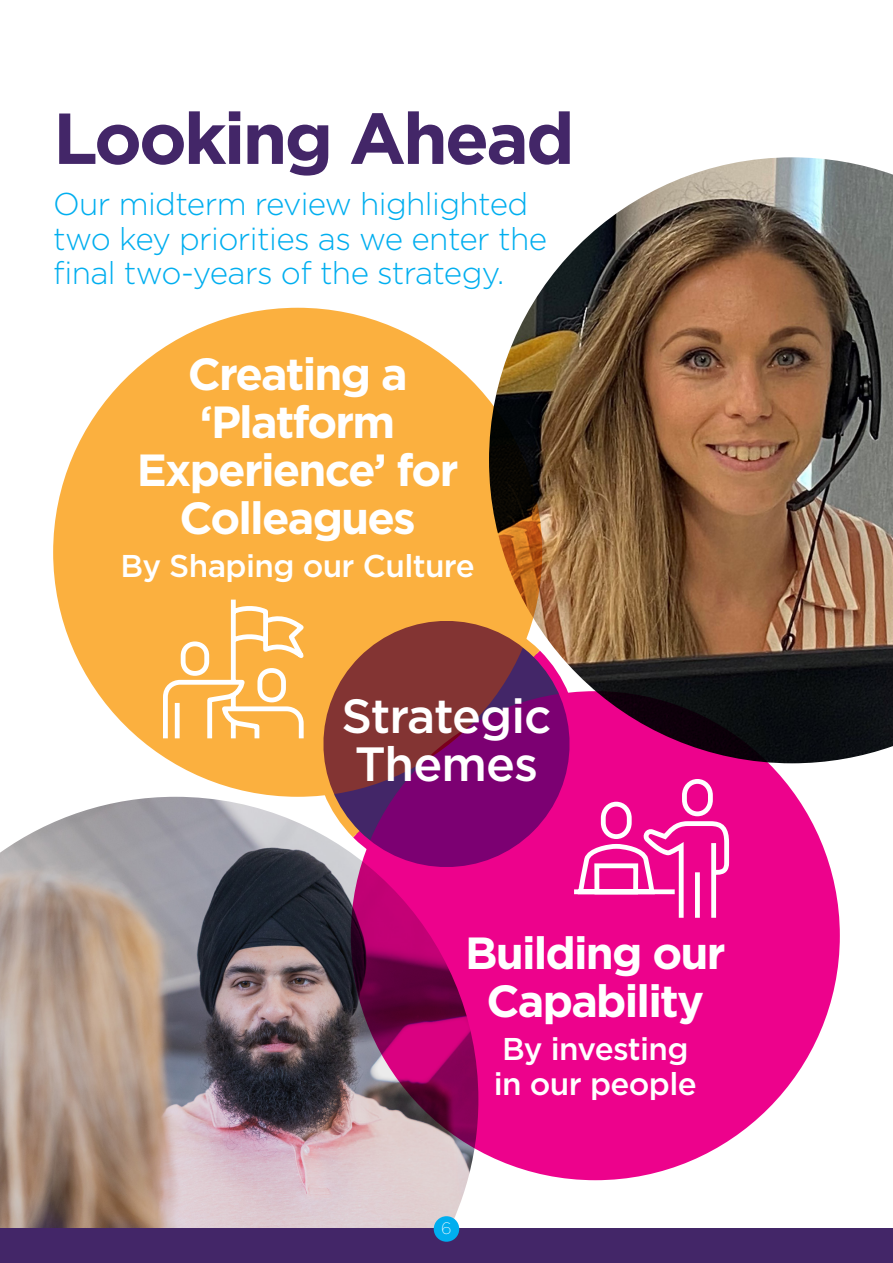
<style>
.page{position:relative;width:893px;height:1263px;background:#fff}
.page>*{position:absolute;margin:0;border:0;box-sizing:border-box;transform-origin:0 0}
.t1{font:700 72px "Gotham";letter-spacing:-.04em;color:#432668}
.t2{font:500 48px/48px "Gotham";letter-spacing:-.02em;color:#fff}
.t3{font:700 45px/48px "Gotham";letter-spacing:-.04em;color:#fff;text-align:center}
.t4{font:300 31.5px/34.5px "Gotham";letter-spacing:-.02em;color:#00aeef}
.t5{font:500 31.5px/34.5px "Gotham";letter-spacing:-.02em;color:#fff}
.t6{font:200 16.5px "Gotham";color:#fff}
</style>
<div class="page">
<img style="left:489px;top:157px;width:404px;height:606px">
<div style="left:53px;top:308px;width:489px;height:489px;background:#fbb03f;border-radius:50%"></div>
<img style="left:0;top:797px;width:478px;height:432px">
<svg style="left:351px;top:691px;width:489px;height:489px;background:#d7017f"></svg>
<div style="left:0;top:1229px;width:893px;height:34px;background:#432668"></div>
<div style="left:434px;top:1216px;width:25px;height:26px;background:#00aeef;border-radius:50%"></div>
<svg style="left:344px;top:641px;width:255px;height:243px;background:#c81d87"></svg>
<svg style="left:294px;top:604px;width:255px;height:243px"></svg>
<svg style="left:569px;top:776px;width:162px;height:146px"></svg>
<svg style="left:163px;top:599px;width:152px;height:144px"></svg>
<p class="t1" style="left:53px;top:91px;width:523px">Looking Ahead</p>
<p class="t4" style="left:53px;top:186px;width:495px">Our midterm review highlighted two key priorities as we enter the final two-years of the strategy.</p>
<p class="t3" style="left:137px;top:350px;width:323px">Creating a ‘Platform<br>Experience’ for<br>Colleagues</p>
<p class="t5" style="left:121px;top:549px;width:356px">By Shaping our Culture</p>
<p class="t2" style="left:341px;top:691px;width:212px">Strategic<br>Themes</p>
<p class="t3" style="left:465px;top:929px;width:262px">Building our<br>Capability</p>
<p class="t5" style="left:494px;top:1032px;width:205px">By investing in our people</p>
<p class="t6" style="left:441px;top:1218px;width:12px">6</p>
</div>
